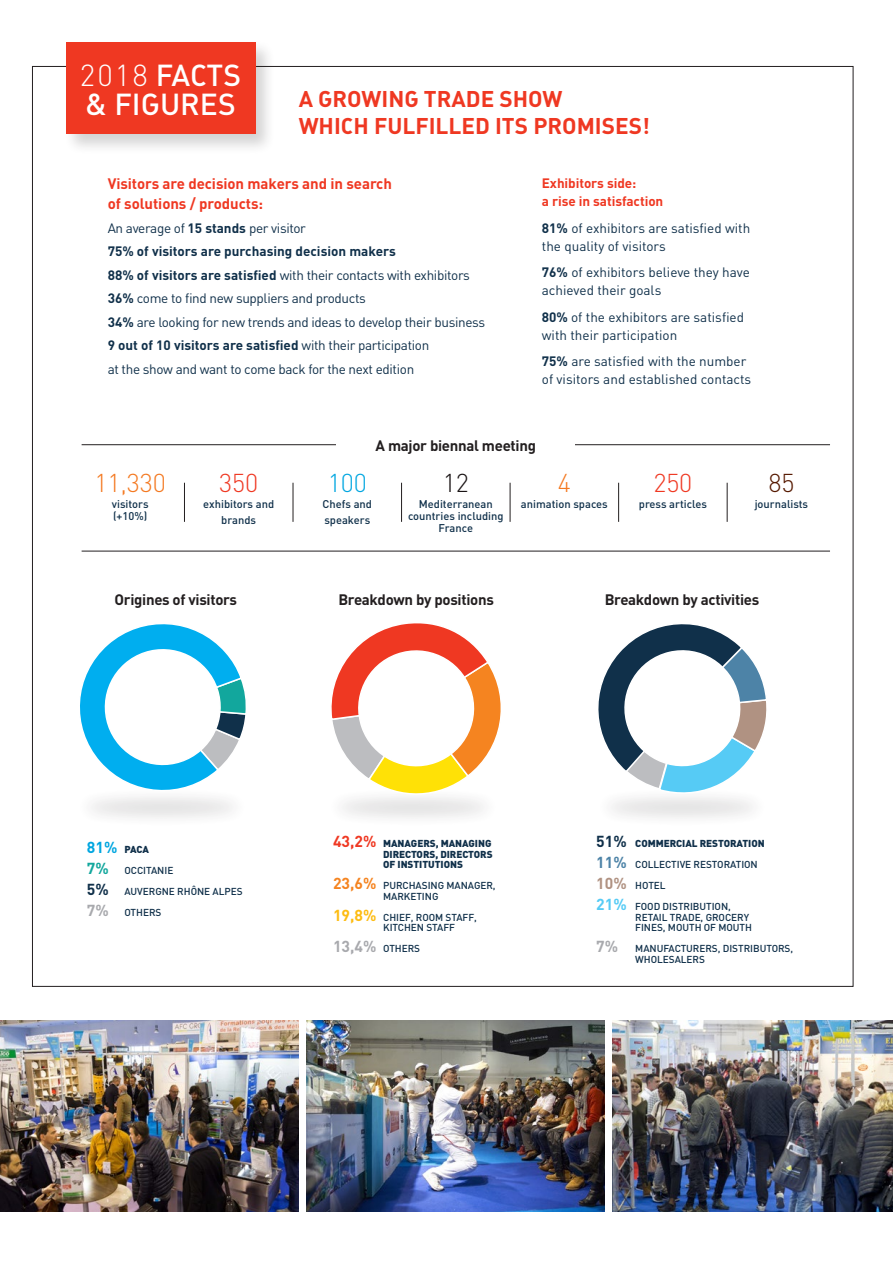
<style>
.page{position:relative;width:893px;height:1263px;background:#fff}
.page>*{position:absolute;margin:0;border:0;box-sizing:border-box;transform-origin:0 0}
.t1{font:30px/28.5px "DIN Medium Alternate";color:#fff}
.t2{font:300 25.5px "DIN";color:#f47921}
.t3{font:300 25.5px "DIN";letter-spacing:-.005em;color:#ef3822}
.t4{font:300 25.5px "DIN";color:#00a6e0}
.t5{font:300 25.5px "DIN";color:#1a1415}
.t6{font:300 25.5px "DIN";color:#561900}
.t7{font:22.5px/27px "DIN Bold Alternate";color:#ef3822}
.t8{font:700 15px "DIN";letter-spacing:-.02em;color:#231f20}
.t9{font:700 15px/19.8px "DIN";letter-spacing:-.005em;color:#ef3822}
.t10{font:13.5px/18px "DIN";letter-spacing:-.01em;color:#10304a}
.t11{font:700 13.5px "DIN";color:#10304a}
.t12{font:700 13.5px/18px "DIN";letter-spacing:-.005em;color:#ef3822}
.t13{font:500 11.1px/12px "DIN";color:#10304a;text-align:center}
.t14{font:500 10.05px/10.5px "DIN";letter-spacing:-.005em;color:#10304a}
.t15{font:900 10.05px/10.5px "DIN";letter-spacing:-.005em;color:#10304a;text-align:justify}
.s1{font-family:"DIN";font-weight:300}
.s2{font-weight:700}
.s3{font-weight:400}
.s4{font-weight:700;font-size:15.75px;color:#00a6e0}
.s5{font-weight:700;font-size:15.75px;color:#12a79d}
.s6{font-weight:700;font-size:15.75px}
.s7{font-weight:700;font-size:15.75px;color:#a8a9ad}
.s8{font-weight:700;font-size:15.75px;color:#ef3822}
.s9{font-weight:700;font-size:15.75px;color:#f58420}
.s10{font-weight:700;font-size:15.75px;color:#fdbc12}
.s11{font-weight:700;font-size:15.75px;color:#4d83a7}
.s12{font-weight:700;font-size:15.75px;color:#b09282}
.s13{font-weight:700;font-size:15.75px;color:#56cbf5}
</style>
<div class="page">
<div style="left:73px;top:786px;width:177px;height:42px;background:#231f20;opacity:.2"></div>
<div style="left:324px;top:786px;width:177px;height:42px;background:#231f20;opacity:.2"></div>
<div style="left:594px;top:786px;width:177px;height:42px;background:#231f20;opacity:.2"></div>
<img style="left:613px;top:1020px;width:280px;height:192px">
<img style="left:307px;top:1020px;width:298px;height:192px">
<img style="left:0;top:1020px;width:298px;height:192px">
<svg style="left:73px;top:624px;width:175px;height:176px"></svg>
<svg style="left:594px;top:624px;width:174px;height:176px"></svg>
<svg style="left:325px;top:623px;width:176px;height:177px"></svg>
<div style="left:63px;top:40px;width:212px;height:114px;background:#231f20;opacity:.2"></div>
<div style="left:66px;top:43px;width:189px;height:91px;background:#ef3822"></div>
<hr style="left:184px;top:483px;width:1px;height:39px;background:#231f20">
<hr style="left:401px;top:483px;width:1px;height:39px;background:#231f20">
<hr style="left:618px;top:483px;width:1px;height:39px;background:#231f20">
<hr style="left:293px;top:483px;width:1px;height:39px;background:#231f20">
<hr style="left:510px;top:483px;width:1px;height:39px;background:#231f20">
<hr style="left:727px;top:483px;width:1px;height:39px;background:#231f20">
<hr style="left:82px;top:551px;width:748px;height:1px;background:#231f20">
<hr style="left:82px;top:444px;width:748px;height:1px;background:#231f20">
<div style="left:337px;top:438px;width:238px;height:13px;background:#fff"></div>
<p class="t1" style="left:80px;top:60px;width:163px"><span class="s1">2018</span> FACTS &amp; FIGURES</p>
<p class="t7" style="left:299px;top:84px;width:353px">A GROWING TRADE SHOW<br>WHICH FULFILLED ITS PROMISES!</p>
<p class="t9" style="left:108px;top:173px;width:286px">Visitors are decision makers and in search of solutions / products:</p>
<p class="t10" style="left:108px;top:219px;width:200px">An average of <span class="s2">15 stands</span> per visitor</p>
<p class="t11" style="left:108px;top:243px;width:290px">75% of visitors are purchasing decision makers</p>
<p class="t10" style="left:108px;top:266px;width:364px"><span class="s2">88% of visitors are satisfied</span> with their contacts with exhibitors</p>
<p class="t10" style="left:108px;top:289px;width:260px"><span class="s2">36%</span> come to find new suppliers and products</p>
<p class="t10" style="left:108px;top:313px;width:379px"><span class="s2">34%</span> are looking for new trends and ideas to develop their business</p>
<p class="t11" style="left:108px;top:337px;width:323px">9 out of 10 visitors are satisfied <span class="s3">with their participation</span></p>
<p class="t10" style="left:108px;top:360px;width:308px">at the show and want to come back for the next edition</p>
<p class="t12" style="left:542px;top:174px;width:123px">Exhibitors side:<br>a rise in satisfaction</p>
<p class="t10" style="left:542px;top:219px;width:210px"><span class="s2">81%</span> of exhibitors are satisfied with the quality of visitors</p>
<p class="t10" style="left:542px;top:263px;width:210px"><span class="s2">76%</span> of exhibitors believe they have achieved their goals</p>
<p class="t10" style="left:542px;top:308px;width:204px"><span class="s2">80%</span> of the exhibitors are satisfied with their participation</p>
<p class="t10" style="left:542px;top:352px;width:211px"><span class="s2">75%</span> are satisfied with the number of visitors and established contacts</p>
<p class="t2" style="left:94px;top:467px;width:73px">11,330</p>
<p class="t13" style="left:112px;top:498px;width:38px;text-align:left">visitors (+10%)</p>
<p class="t3" style="left:219px;top:467px;width:41px">350</p>
<p class="t13" style="left:203px;top:498px;width:72px">exhibitors and</p>
<p class="t13" style="left:221px;top:514px;width:36px">brands</p>
<p class="t8" style="left:376px;top:435px;width:162px">A major biennal meeting</p>
<p class="t4" style="left:328px;top:467px;width:41px">100</p>
<p class="t13" style="left:323px;top:498px;width:51px">Chefs and</p>
<p class="t13" style="left:324px;top:514px;width:47px">speakers</p>
<p class="t5" style="left:443px;top:467px;width:28px">12</p>
<p class="t13" style="left:408px;top:498px;width:97px">Mediterranean countries including<br>France</p>
<p class="t2" style="left:558px;top:467px;width:15px">4</p>
<p class="t13" style="left:521px;top:498px;width:88px">animation spaces</p>
<p class="t3" style="left:653px;top:467px;width:41px">250</p>
<p class="t13" style="left:639px;top:498px;width:69px">press articles</p>
<p class="t6" style="left:768px;top:467px;width:28px">85</p>
<p class="t13" style="left:755px;top:498px;width:55px">journalists</p>
<p class="t8" style="left:114px;top:590px;width:124px">Origines of visitors</p>
<p class="t8" style="left:338px;top:590px;width:157px">Breakdown by positions</p>
<p class="t8" style="left:605px;top:590px;width:156px">Breakdown by activities</p>
<p class="t15" style="left:87px;top:844px;width:64px"><span class="s4">81%</span> PACA</p>
<p class="t14" style="left:87px;top:865px;width:88px"><span class="s5">7%</span> OCCITANIE</p>
<p class="t14" style="left:87px;top:886px;width:157px"><span class="s6">5%</span> AUVERGNE RHÔNE ALPES</p>
<p class="t14" style="left:87px;top:907px;width:76px"><span class="s7">7%</span> OTHERS</p>
<p class="t15" style="left:383px;top:838px;width:111px;text-indent:-50px"><span class="s8">43,2%</span> MANAGERS, MANAGING DIRECTORS, DIRECTORS OF INSTITUTIONS</p>
<p class="t14" style="left:383px;top:880px;width:114px;text-indent:-50px"><span class="s9">23,6%</span> PURCHASING MANAGER,<br>MARKETING</p>
<p class="t14" style="left:383px;top:912px;width:95px;text-indent:-50px"><span class="s10">19,8%</span> CHIEF, ROOM STAFF,<br>KITCHEN STAFF</p>
<p class="t14" style="left:333px;top:943px;width:89px"><span class="s7">13,4%</span> OTHERS</p>
<p class="t15" style="left:596px;top:838px;width:170px"><span class="s6">51%</span> COMMERCIAL RESTORATION</p>
<p class="t14" style="left:596px;top:859px;width:163px"><span class="s11">11%</span> COLLECTIVE RESTORATION</p>
<p class="t14" style="left:596px;top:880px;width:71px"><span class="s12">10%</span> HOTEL</p>
<p class="t14" style="left:635px;top:901px;width:118px;text-indent:-39px"><span class="s13">21%</span> FOOD DISTRIBUTION,<br>RETAIL TRADE, GROCERY<br>FINES, MOUTH OF MOUTH</p>
<p class="t14" style="left:635px;top:943px;width:159px;text-indent:-39px"><span class="s7">7%</span> MANUFACTURERS, DISTRIBUTORS,<br>WHOLESALERS</p>
</div>
